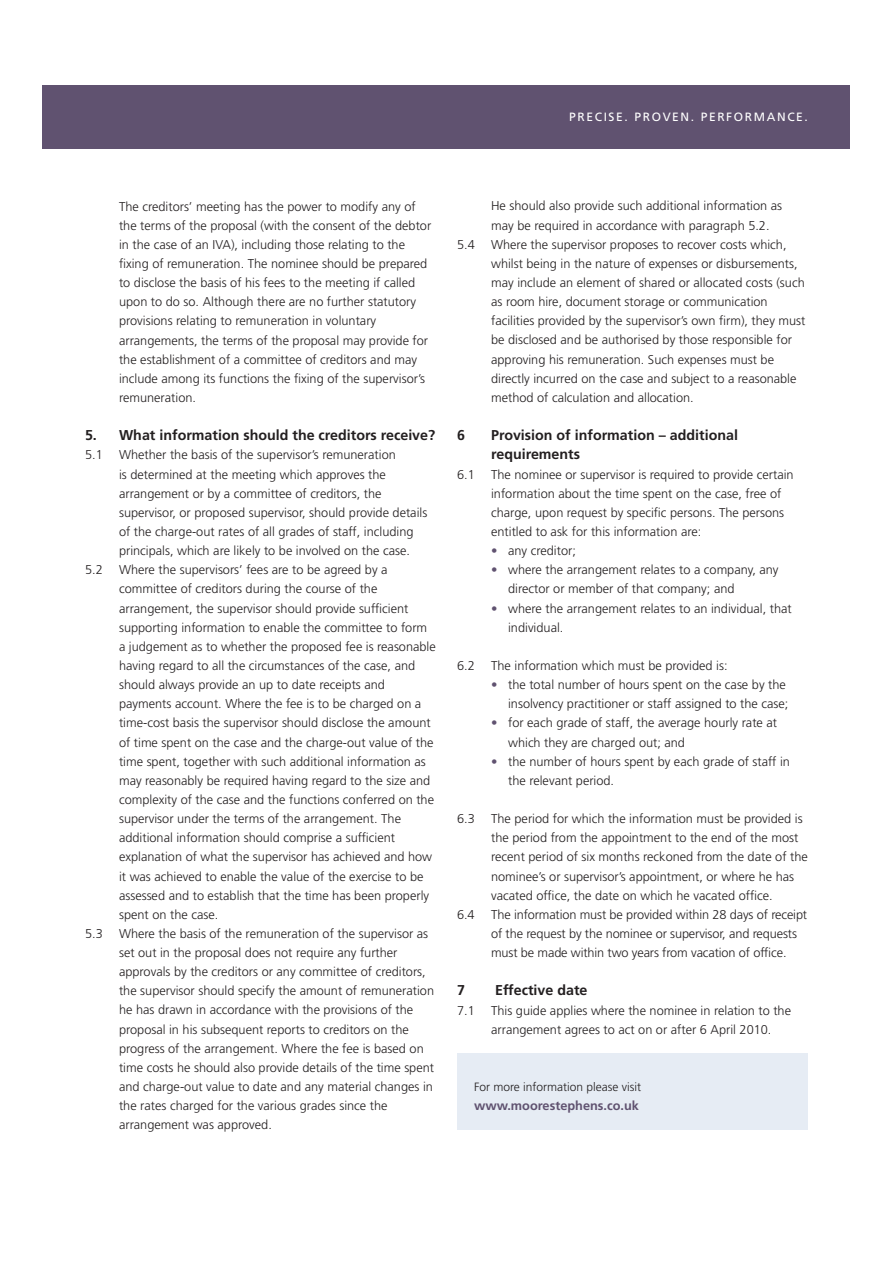
<style>
.page{position:relative;width:893px;height:1263px;background:#fff}
.page>*{position:absolute;margin:0;border:0;box-sizing:border-box;transform-origin:0 0}
.t1{font:700 14.25px/19.2px "Frutiger LT Std";color:#231f20}
.t2{font:300 12.75px/19.2px "Frutiger LT Std";color:#231f20}
.t3{font:700 12.75px "Frutiger LT Std";color:#605270}
.t4{font:300 12px "Frutiger LT Std";color:#231f20}
.t5{font:12px "Frutiger LT Std";letter-spacing:.135em;color:#fff}
.s1{color:#605270}
</style>
<div class="page">
<div style="left:43px;top:85px;width:807px;height:64px;background:#605270"></div>
<div style="left:457px;top:1053px;width:351px;height:76px;background:#e6ecf4"></div>
<p class="t5" style="left:569px;top:110px;width:240px">PRECISE. PROVEN. PERFORMANCE.</p>
<p class="t2" style="left:119px;top:197px;width:314px">The creditors’ meeting has the power to modify any of the terms of the proposal (with the consent of the debtor in the case of an IVA), including those relating to the fixing of remuneration. The nominee should be prepared to disclose the basis of his fees to the meeting if called upon to do so. Although there are no further statutory provisions relating to remuneration in voluntary arrangements, the terms of the proposal may provide for the establishment of a committee of creditors and may include among its functions the fixing of the supervisor’s remuneration.</p>
<p class="t1" style="left:85px;top:426px;width:352px">5. What information should the creditors receive?</p>
<p class="t2" style="left:85px;top:446px;width:19px">5.1</p>
<p class="t2" style="left:119px;top:446px;width:310px">Whether the basis of the supervisor’s remuneration<br>is determined at the meeting which approves the arrangement or by a committee of creditors, the supervisor, or proposed supervisor, should provide details of the charge-out rates of all grades of staff, including principals, which are likely to be involved on the case.</p>
<p class="t2" style="left:85px;top:560px;width:19px">5.2</p>
<p class="t2" style="left:119px;top:560px;width:318px">Where the supervisors’ fees are to be agreed by a committee of creditors during the course of the arrangement, the supervisor should provide sufficient supporting information to enable the committee to form a judgement as to whether the proposed fee is reasonable having regard to all the circumstances of the case, and should always provide an up to date receipts and payments account. Where the fee is to be charged on a time-cost basis the supervisor should disclose the amount of time spent on the case and the charge-out value of the time spent, together with such additional information as may reasonably be required having regard to the size and complexity of the case and the functions conferred on the supervisor under the terms of the arrangement. The additional information should comprise a sufficient explanation of what the supervisor has achieved and how it was achieved to enable the value of the exercise to be assessed and to establish that the time has been properly spent on the case.</p>
<p class="t2" style="left:85px;top:924px;width:19px">5.3</p>
<p class="t2" style="left:119px;top:924px;width:317px">Where the basis of the remuneration of the supervisor as set out in the proposal does not require any further approvals by the creditors or any committee of creditors, the supervisor should specify the amount of remuneration he has drawn in accordance with the provisions of the proposal in his subsequent reports to creditors on the progress of the arrangement. Where the fee is based on time costs he should also provide details of the time spent and charge-out value to date and any material changes in the rates charged for the various grades since the arrangement was approved.</p>
<p class="t2" style="left:491px;top:197px;width:292px">He should also provide such additional information as may be required in accordance with paragraph 5.2.</p>
<p class="t2" style="left:457px;top:235px;width:19px">5.4</p>
<p class="t2" style="left:491px;top:235px;width:316px">Where the supervisor proposes to recover costs which, whilst being in the nature of expenses or disbursements, may include an element of shared or allocated costs (such as room hire, document storage or communication facilities provided by the supervisor’s own firm), they must be disclosed and be authorised by those responsible for approving his remuneration. Such expenses must be directly incurred on the case and subject to a reasonable method of calculation and allocation.</p>
<p class="t1" style="left:457px;top:426px;width:9px">6</p>
<p class="t1" style="left:491px;top:426px;width:248px">Provision of information – additional requirements</p>
<p class="t2" style="left:457px;top:465px;width:19px">6.1</p>
<p class="t2" style="left:491px;top:465px;width:304px">The nominee or supervisor is required to provide certain information about the time spent on the case, free of charge, upon request by specific persons. The persons entitled to ask for this information are:</p>
<p class="t2" style="left:491px;top:541px;width:86px"><span class="s1">•</span> any creditor;</p>
<p class="t2" style="left:508px;top:560px;width:272px;text-indent:-17px"><span class="s1">•</span> where the arrangement relates to a company, any director or member of that company; and</p>
<p class="t2" style="left:508px;top:599px;width:285px;text-indent:-17px"><span class="s1">•</span> where the arrangement relates to an individual, that individual.</p>
<p class="t2" style="left:457px;top:656px;width:19px">6.2</p>
<p class="t2" style="left:491px;top:656px;width:238px">The information which must be provided is:</p>
<p class="t2" style="left:491px;top:675px;width:299px;text-align:right"><span class="s1">•</span> the total number of hours spent on the case by the insolvency practitioner or staff assigned to the case;</p>
<p class="t2" style="left:508px;top:713px;width:270px;text-indent:-17px"><span class="s1">•</span> for each grade of staff, the average hourly rate at which they are charged out; and</p>
<p class="t2" style="left:508px;top:752px;width:283px;text-indent:-17px"><span class="s1">•</span> the number of hours spent by each grade of staff in the relevant period.</p>
<p class="t2" style="left:457px;top:809px;width:19px">6.3</p>
<p class="t2" style="left:491px;top:809px;width:318px">The period for which the information must be provided is the period from the appointment to the end of the most recent period of six months reckoned from the date of the nominee’s or supervisor’s appointment, or where he has vacated office, the date on which he vacated office.</p>
<p class="t2" style="left:457px;top:905px;width:19px">6.4</p>
<p class="t2" style="left:491px;top:905px;width:318px">The information must be provided within 28 days of receipt of the request by the nominee or supervisor, and requests must be made within two years from vacation of office.</p>
<p class="t1" style="left:457px;top:981px;width:9px">7</p>
<p class="t1" style="left:495px;top:981px;width:94px">Effective date</p>
<p class="t2" style="left:457px;top:1001px;width:19px">7.1</p>
<p class="t2" style="left:491px;top:1001px;width:301px">This guide applies where the nominee in relation to the arrangement agrees to act on or after 6 April 2010.</p>
<p class="t4" style="left:474px;top:1080px;width:169px">For more information please visit</p>
<p class="t3" style="left:474px;top:1098px;width:166px">www.moorestephens.co.uk</p>
</div>
